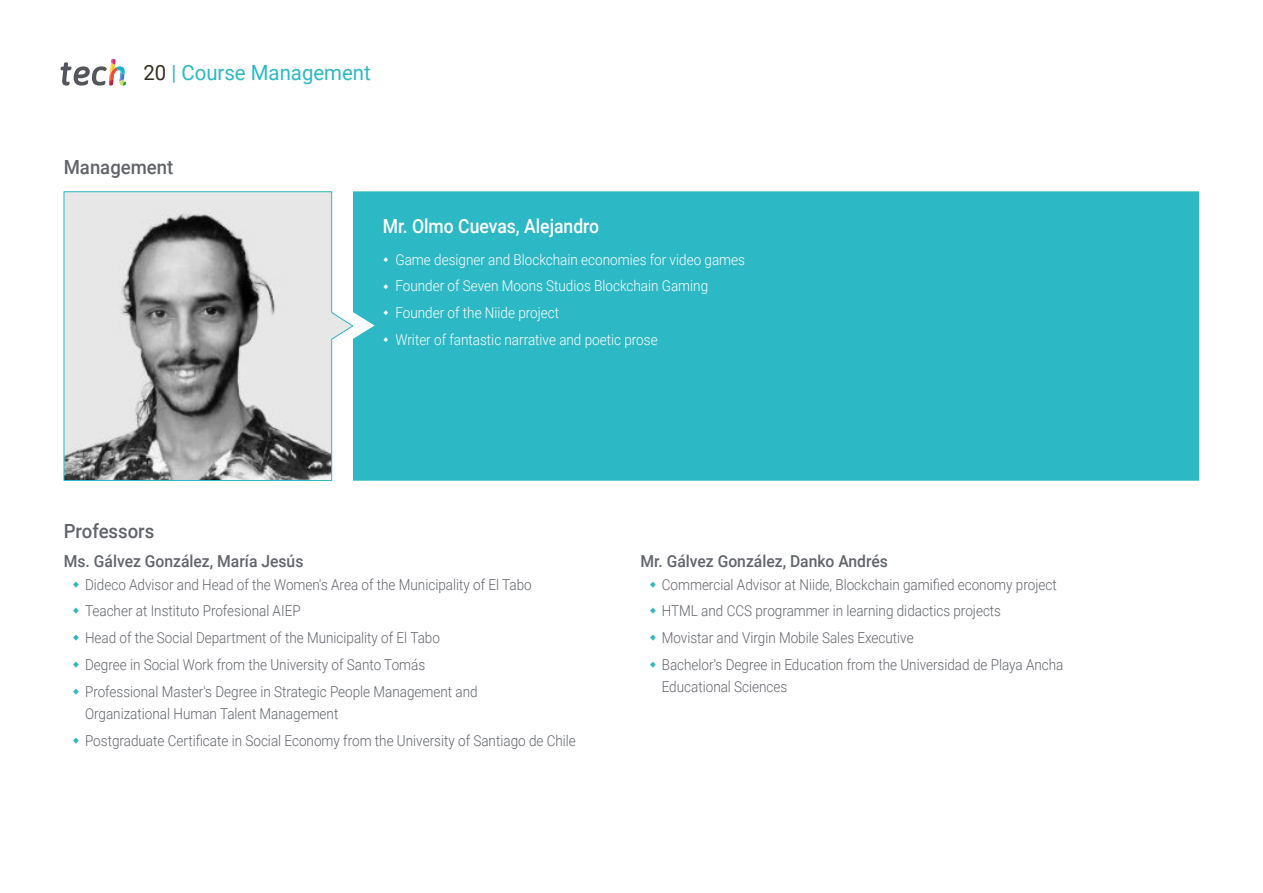
<style>
.page{position:relative;width:1263px;height:893px;background:#fff}
.page>*{position:absolute;margin:0;border:0;box-sizing:border-box;transform-origin:0 0}
.t1{font:21px "Roboto";color:#2db8c5}
.t2{font:500 19.5px "Roboto";color:#fff;scale:.9 1}
.t3{font:500 19.5px "Roboto";color:#61646a;scale:.95 1}
.t4{font:500 16.5px "Roboto";color:#61646a;scale:.95 1}
.t5{font:300 15px/26.7px "Roboto";color:#61646a;scale:.9 1}
.t6{font:300 15px/26.7px "Roboto";color:#fff;scale:.9 1}
.s1{color:#312e20}
</style>
<div class="page">
<svg style="left:61px;top:59px;width:65px;height:27px"></svg>
<div style="left:353px;top:191px;width:846px;height:290px;background:#2db8c5"></div>
<svg style="left:64px;top:191px;width:289px;height:290px;background:#b9babb"></svg>
<svg style="left:384px;top:257px;width:4px;height:5px"></svg>
<svg style="left:384px;top:284px;width:4px;height:5px"></svg>
<svg style="left:384px;top:310px;width:4px;height:5px"></svg>
<svg style="left:384px;top:337px;width:4px;height:5px"></svg>
<h1 class="t1" style="left:144px;top:57px;width:229px"><span class="s1">20</span> | Course Management</h1>
<h2 class="t3" style="left:64px;top:153px;width:117px">Management</h2>
<h2 class="t2" style="left:383px;top:212px;width:242px">Mr. Olmo Cuevas, Alejandro</h2>
<p class="t6" style="left:395px;top:245px;width:390px">Game designer and Blockchain economies for video games Founder of Seven Moons Studios Blockchain Gaming Founder of the Niide project<br>Writer of fantastic narrative and poetic prose</p>
<h2 class="t3" style="left:64px;top:517px;width:97px">Professors</h2>
<p class="t4" style="left:64px;top:550px;width:254px">Ms. Gálvez González, María Jesús</p>
<p class="t5" style="left:85px;top:570px;width:498px">Dideco Advisor and Head of the Women's Area of the Municipality of El Tabo Teacher at Instituto Profesional AIEP<br>Head of the Social Department of the Municipality of El Tabo<br>Degree in Social Work from the University of Santo Tomás<br>Professional Master's Degree in Strategic People Management and</p>
<p class="t5" style="left:85px;top:700px;width:547px">Organizational Human Talent Management<br>Postgraduate Certificate in Social Economy from the University of Santiago de Chile</p>
<p class="t4" style="left:640px;top:550px;width:262px">Mr. Gálvez González, Danko Andrés</p>
<p class="t5" style="left:662px;top:570px;width:448px">Commercial Advisor at Niide, Blockchain gamified economy project HTML and CCS programmer in learning didactics projects<br>Movistar and Virgin Mobile Sales Executive<br>Bachelor's Degree in Education from the Universidad de Playa Ancha</p>
<p class="t5" style="left:662px;top:673px;width:141px">Educational Sciences</p>
</div>
